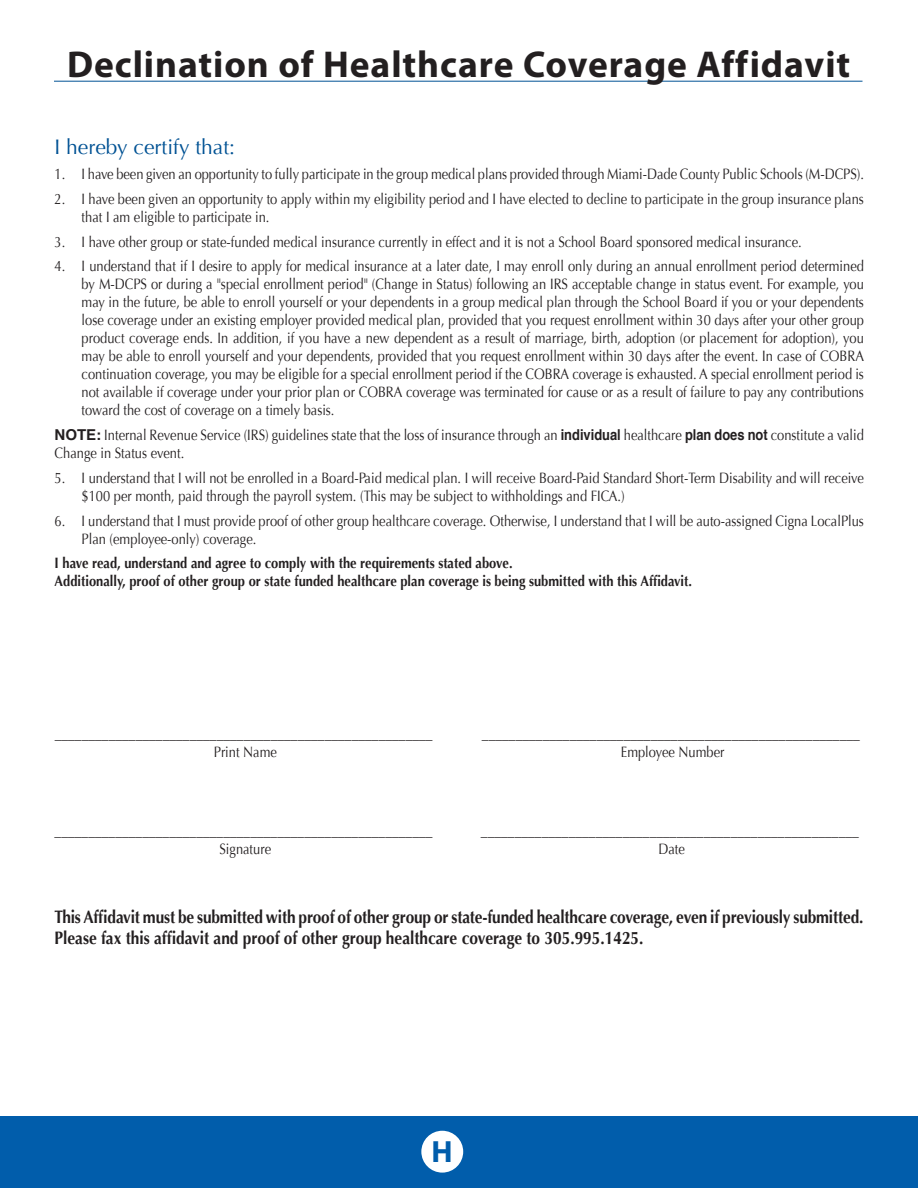
<style>
.page{position:relative;width:918px;height:1188px;background:#fff}
.page>*{position:absolute;margin:0;border:0;box-sizing:border-box;transform-origin:0 0}
._14_Page_Headers{font:700 37.5px "Myriad Pro";letter-spacing:.025em;color:#231f20}
._14_Page_Headers-2{font:700 30.75px "Myriad Pro";color:#015dab}
.Blue_SUBHEAD_12{font:21px "Optima";color:#005294}
.Body_INDENT_1_no_spa{font:700 18px "Optima";letter-spacing:-.01em;color:#231f20;scale:.86 1}
.Body_Text_REG_12{font:15px/18px "Optima";color:#231f20;scale:.86 1}
.Body_Text_REG_12-2{font:15px "Optima";color:#231f20;scale:.9 1}
.Body_INDENT_1_no_spa-2{font:700 15px "Optima";color:#231f20;scale:.86 1}
.Body_Text_NO_SPACE_1{font:15px "Optima";color:#231f20;scale:.86 1}
.s1{font-family:"Helvetica";font-weight:700}
</style>
<div class="page">
<hr style="left:54px;top:81px;width:808px;height:1px;background:#005294">
<div style="left:0;top:1116px;width:918px;height:72px;background:#015dab"></div>
<div style="left:421px;top:1131px;width:42px;height:42px;background:#fff;border-radius:50%"></div>
<p class="_14_Page_Headers" style="left:67px;top:40px;width:785px">Declination of Healthcare Coverage Affidavit</p>
<p class="Blue_SUBHEAD_12" style="left:55px;top:135px;width:182px">I hereby certify that:</p>
<p class="Body_Text_REG_12" style="left:55px;top:165px;width:943px">1. I have been given an opportunity to fully participate in the group medical plans provided through Miami-Dade County Public Schools (M-DCPS).</p>
<p class="Body_Text_REG_12" style="left:82px;top:190px;width:911px;text-indent:-27px">2. I have been given an opportunity to apply within my eligibility period and I have elected to decline to participate in the group insurance plans that I am eligible to participate in.</p>
<p class="Body_Text_REG_12" style="left:55px;top:233px;width:870px">3. I have other group or state-funded medical insurance currently in effect and it is not a School Board sponsored medical insurance.</p>
<p class="Body_Text_REG_12" style="left:82px;top:257px;width:911px;text-align:justify;text-indent:-27px">4. I understand that if I desire to apply for medical insurance at a later date, I may enroll only during an annual enrollment period determined by M-DCPS or during a "special enrollment period" (Change in Status) following an IRS acceptable change in status event. For example, you may in the future, be able to enroll yourself or your dependents in a group medical plan through the School Board if you or your dependents lose coverage under an existing employer provided medical plan, provided that you request enrollment within 30 days after your other group product coverage ends. In addition, if you have a new dependent as a result of marriage, birth, adoption (or placement for adoption), you may be able to enroll yourself and your dependents, provided that you request enrollment within 30 days after the event. In case of COBRA continuation coverage, you may be eligible for a special enrollment period if the COBRA coverage is exhausted. A special enrollment period is not available if coverage under your prior plan or COBRA coverage was terminated for cause or as a result of failure to pay any contributions toward the cost of coverage on a timely basis.</p>
<p class="Body_Text_REG_12" style="left:55px;top:426px;width:943px"><span class="s1">NOTE:</span> Internal Revenue Service (IRS) guidelines state that the loss of insurance through an <span class="s1">individual</span> healthcare <span class="s1">plan does not</span> constitute a valid<br>Change in Status event.</p>
<p class="Body_Text_REG_12" style="left:82px;top:469px;width:911px;text-indent:-27px">5. I understand that I will not be enrolled in a Board-Paid medical plan. I will receive Board-Paid Standard Short-Term Disability and will receive $100 per month, paid through the payroll system. (This may be subject to withholdings and FICA.)</p>
<p class="Body_Text_REG_12" style="left:82px;top:512px;width:911px;text-indent:-27px">6. I understand that I must provide proof of other group healthcare coverage. Otherwise, I understand that I will be auto-assigned Cigna LocalPlus<br>Plan (employee-only) coverage.</p>
<p class="Body_INDENT_1_no_spa-2" style="left:55px;top:554px;width:534px">I have read, understand and agree to comply with the requirements stated above.</p>
<p class="Body_INDENT_1_no_spa-2" style="left:55px;top:572px;width:743px">Additionally, proof of other group or state funded healthcare plan coverage is being submitted with this Affidavit.</p>
<p class="Body_Text_REG_12-2" style="left:55px;top:725px;width:422px">________________________________________________________</p>
<p class="Body_Text_NO_SPACE_1" style="left:214px;top:743px;width:75px">Print Name</p>
<p class="Body_Text_REG_12-2" style="left:55px;top:822px;width:421px">________________________________________________________</p>
<p class="Body_Text_NO_SPACE_1" style="left:220px;top:840px;width:62px">Signature</p>
<p class="Body_Text_REG_12-2" style="left:482px;top:725px;width:421px">________________________________________________________</p>
<p class="Body_Text_NO_SPACE_1" style="left:621px;top:743px;width:122px">Employee Number</p>
<p class="Body_Text_REG_12-2" style="left:481px;top:822px;width:421px">________________________________________________________</p>
<p class="Body_Text_NO_SPACE_1" style="left:658px;top:840px;width:32px">Date</p>
<p class="Body_INDENT_1_no_spa" style="left:55px;top:906px;width:942px">This Affidavit must be submitted with proof of other group or state-funded healthcare coverage, even if previously submitted.</p>
<p class="Body_INDENT_1_no_spa" style="left:55px;top:928px;width:686px">Please fax this affidavit and proof of other group healthcare coverage to 305.995.1425.</p>
<p class="_14_Page_Headers-2" style="left:432px;top:1131px;width:23px">H</p>
</div>
